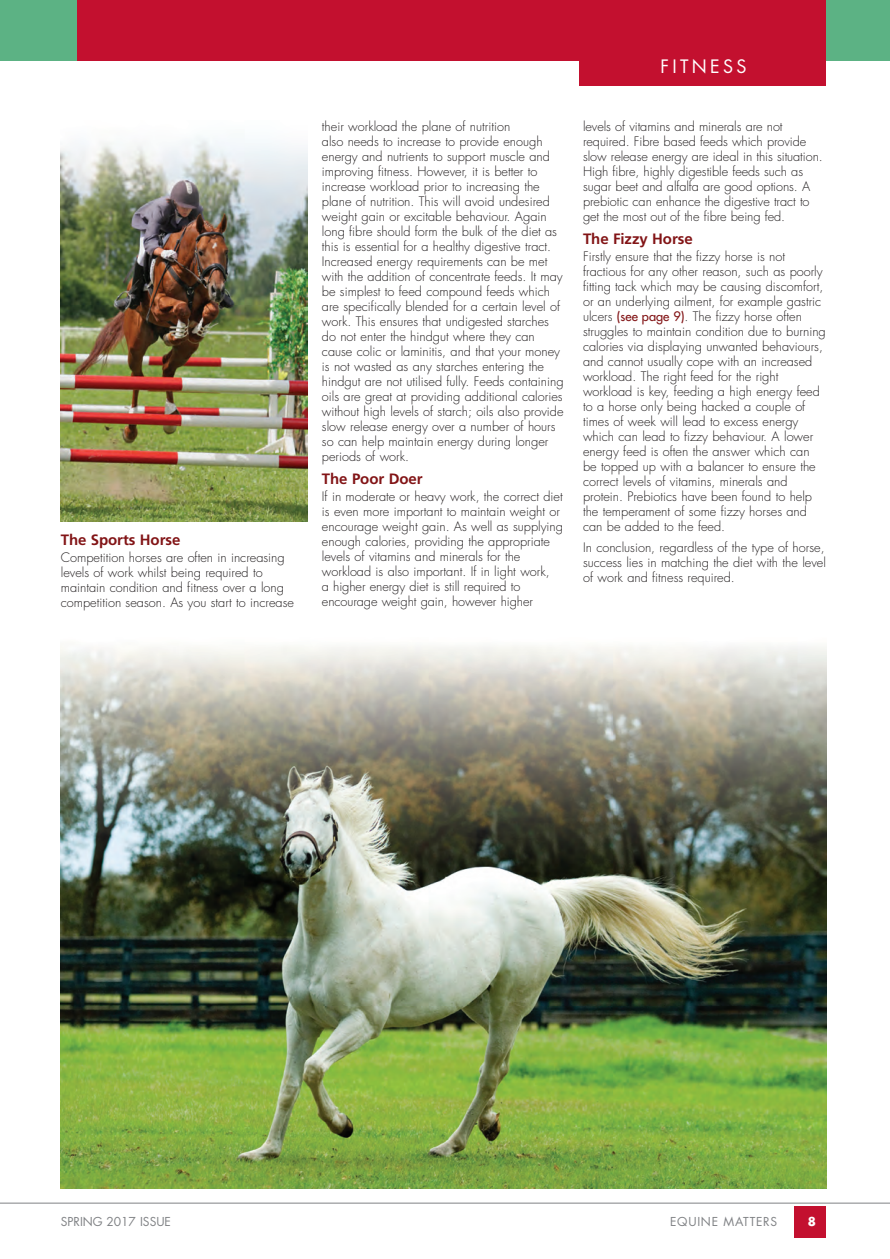
<style>
.page{position:relative;width:890px;height:1259px;background:#fff}
.page>*{position:absolute;margin:0;border:0;box-sizing:border-box;transform-origin:0 0}
.t1{font:18px "Futura";letter-spacing:.185em;color:#fff}
.t2{font:700 15px "Frutiger";letter-spacing:-.005em;color:#821416}
.t3{font:300 12.75px/15px "Futura";color:#231f20}
.t4{font:12px "Futura";color:#808285}
.t5{font:12px "Futura";letter-spacing:.06em;color:#808285}
.t6{font:700 12px "Futura";color:#fff}
.s1{font-weight:400;color:#821416}
</style>
<div class="page">
<img style="left:61px;top:136px;width:247px;height:386px">
<div style="left:794px;top:1206px;width:32px;height:32px;background:#c3102f"></div>
<hr style="left:0;top:1202px;width:890px;height:1px;background:#808285">
<div style="left:0;top:0;width:890px;height:61px;background:#5cb284"></div>
<div style="left:580px;top:0;width:246px;height:85px;background:#c3102f"></div>
<div style="left:77px;top:0;width:77px;height:61px;background:#c3102f"></div>
<div style="left:138px;top:0;width:442px;height:61px;background:#c3102f"></div>
<img style="left:61px;top:646px;width:765px;height:542px">
<p class="t2" style="left:61px;top:533px;width:121px">The Sports Horse</p>
<p class="t3" style="left:61px;top:550px;width:235px">Competition horses are often in increasing levels of work whilst being required to maintain condition and fitness over a long competition season. As you start to increase</p>
<p class="t3" style="left:322px;top:120px;width:243px">their workload the plane of nutrition<br>also needs to increase to provide enough energy and nutrients to support muscle and improving fitness. However, it is better to increase workload prior to increasing the plane of nutrition. This will avoid undesired weight gain or excitable behaviour. Again long fibre should form the bulk of the diet as this is essential for a healthy digestive tract.<br>Increased energy requirements can be met with the addition of concentrate feeds. It may be simplest to feed compound feeds which are specifically blended for a certain level of work. This ensures that undigested starches do not enter the hindgut where they can cause colic or laminitis, and that your money is not wasted as any starches entering the hindgut are not utilised fully. Feeds containing oils are great at providing additional calories without high levels of starch; oils also provide slow release energy over a number of hours so can help maintain energy during longer periods of work.</p>
<p class="t2" style="left:322px;top:473px;width:102px">The Poor Doer</p>
<p class="t3" style="left:322px;top:490px;width:243px">If in moderate or heavy work, the correct diet is even more important to maintain weight or encourage weight gain. As well as supplying enough calories, providing the appropriate levels of vitamins and minerals for the workload is also important. If in light work,<br>a higher energy diet is still required to encourage weight gain, however higher</p>
<h1 class="t1" style="left:661px;top:58px;width:88px">FITNESS</h1>
<p class="t3" style="left:583px;top:120px;width:241px">levels of vitamins and minerals are not required. Fibre based feeds which provide slow release energy are ideal in this situation.<br>High fibre, highly digestible feeds such as sugar beet and alfalfa are good options. A prebiotic can enhance the digestive tract to get the most out of the fibre being fed.</p>
<p class="t2" style="left:583px;top:233px;width:111px">The Fizzy Horse</p>
<p class="t3" style="left:583px;top:250px;width:244px">Firstly ensure that the fizzy horse is not fractious for any other reason, such as poorly fitting tack which may be causing discomfort, or an underlying ailment, for example gastric ulcers <span class="s1">(see page 9)</span>. The fizzy horse often struggles to maintain condition due to burning calories via displaying unwanted behaviours, and cannot usually cope with an increased workload. The right feed for the right workload is key, feeding a high energy feed to a horse only being hacked a couple of times of week will lead to excess energy which can lead to fizzy behaviour. A lower energy feed is often the answer which can be topped up with a balancer to ensure the correct levels of vitamins, minerals and protein. Prebiotics have been found to help the temperament of some fizzy horses and can be added to the feed.</p>
<p class="t3" style="left:583px;top:541px;width:244px;text-align:justify">In conclusion, regardless of the type of horse, success lies in matching the diet with the level of work and fitness required.</p>
<p class="t4" style="left:61px;top:1216px;width:112px">SPRING 2017 ISSUE</p>
<p class="t5" style="left:670px;top:1216px;width:108px">EQUINE MATTERS</p>
<p class="t6" style="left:808px;top:1213px;width:10px">8</p>
</div>
